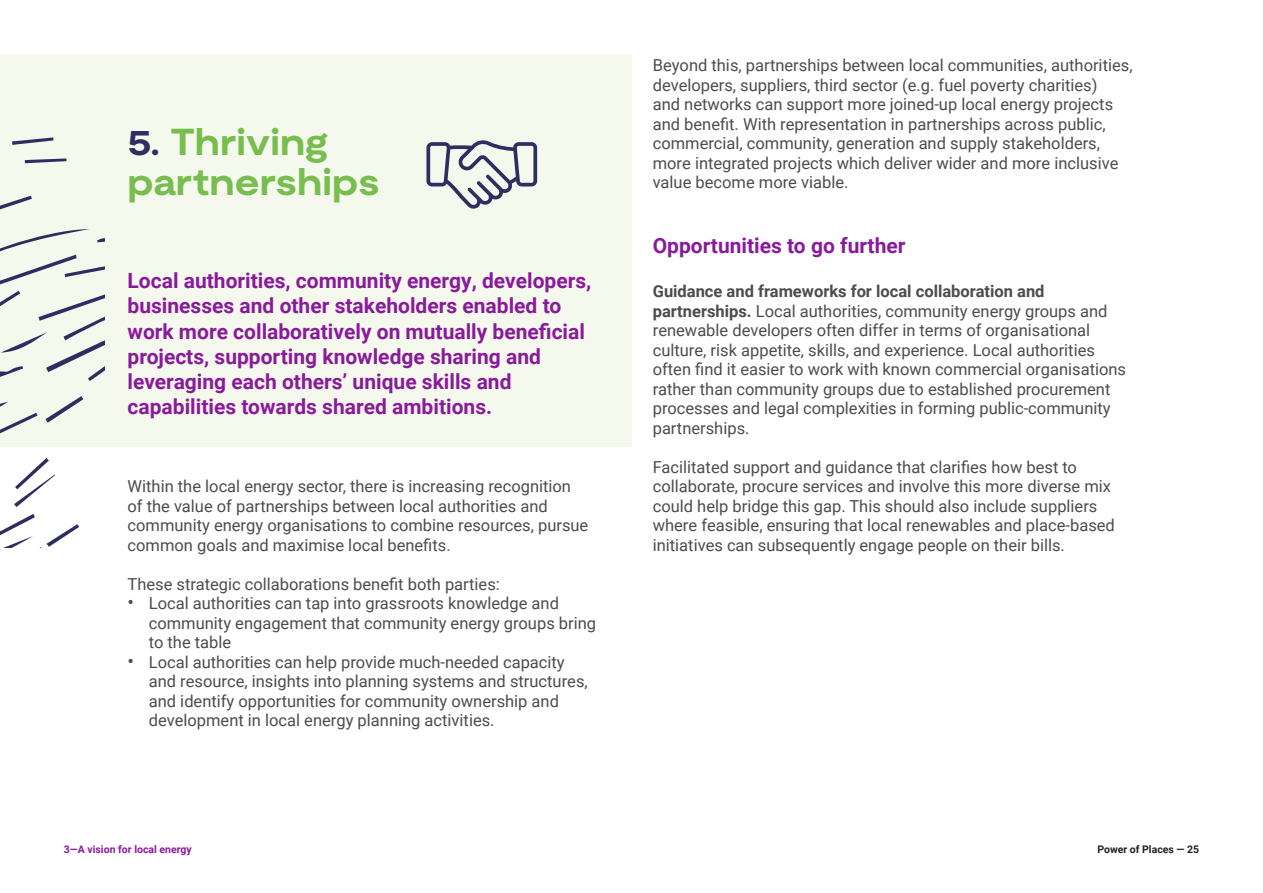
<style>
.page{position:relative;width:1263px;height:893px;background:#fff}
.page>*{position:absolute;margin:0;border:0;box-sizing:border-box;transform-origin:0 0}
.t1{font:700 expanded 37.5px/40.5px "Moderat";color:#77be4e}
.t2{font:700 21px/25.2px "Roboto";color:#8a1a9c}
.t3{font:16.5px/19.5px "Roboto";color:#4b4c4d}
.t4{font:700 10.5px "Roboto";color:#8a1a9c}
.t5{font:700 10.5px "Roboto";color:#231f20}
.s1{color:#2e2e61}
.s2{font-size:19.5px}
.s3{font-weight:700}
</style>
<div class="page">
<div style="left:0;top:54px;width:631px;height:392px;background:#f5f8ed"></div>
<svg style="left:426px;top:140px;width:111px;height:69px"></svg>
<svg style="left:0;top:196px;width:32px;height:14px"></svg>
<svg style="left:0;top:401px;width:38px;height:33px"></svg>
<svg style="left:45px;top:396px;width:38px;height:27px"></svg>
<svg style="left:14px;top:474px;width:41px;height:33px"></svg>
<svg style="left:15px;top:458px;width:34px;height:31px"></svg>
<svg style="left:12px;top:137px;width:42px;height:8px"></svg>
<svg style="left:0;top:514px;width:79px;height:34px"></svg>
<svg style="left:25px;top:158px;width:42px;height:5px"></svg>
<svg style="left:0;top:229px;width:105px;height:152px"></svg>
<p class="t1" style="left:128px;top:120px;width:253px"><span class="s1">5.</span> Thriving partnerships</p>
<p class="t2" style="left:128px;top:267px;width:465px">Local authorities, community energy, developers, businesses and other stakeholders enabled to work more collaboratively on mutually beneficial projects, supporting knowledge sharing and leveraging each others’ unique skills and capabilities towards shared ambitions.</p>
<p class="t3" style="left:128px;top:476px;width:462px">Within the local energy sector, there is increasing recognition of the value of partnerships between local authorities and community energy organisations to combine resources, pursue common goals and maximise local benefits.</p>
<p class="t3" style="left:128px;top:573px;width:374px">These strategic collaborations benefit both parties:</p>
<p class="t3" style="left:149px;top:593px;width:449px;text-indent:-21px"><span class="s2">•</span> Local authorities can tap into grassroots knowledge and community engagement that community energy groups bring to the table</p>
<p class="t3" style="left:149px;top:651px;width:440px;text-indent:-21px"><span class="s2">•</span> Local authorities can help provide much-needed capacity and resource, insights into planning systems and structures, and identify opportunities for community ownership and development in local energy planning activities.</p>
<p class="t4" style="left:64px;top:842px;width:130px">3—A vision for local energy</p>
<p class="t3" style="left:653px;top:55px;width:481px">Beyond this, partnerships between local communities, authorities, developers, suppliers, third sector (e.g. fuel poverty charities)<br>and networks can support more joined-up local energy projects and benefit. With representation in partnerships across public, commercial, community, generation and supply stakeholders, more integrated projects which deliver wider and more inclusive value become more viable.</p>
<p class="t2" style="left:653px;top:232px;width:254px">Opportunities to go further</p>
<p class="t3" style="left:653px;top:281px;width:475px"><span class="s3">Guidance and frameworks for local collaboration and partnerships.</span> Local authorities, community energy groups and renewable developers often differ in terms of organisational culture, risk appetite, skills, and experience. Local authorities often find it easier to work with known commercial organisations rather than community groups due to established procurement processes and legal complexities in forming public-community partnerships.</p>
<p class="t3" style="left:653px;top:456px;width:464px">Facilitated support and guidance that clarifies how best to collaborate, procure services and involve this more diverse mix could help bridge this gap. This should also include suppliers where feasible, ensuring that local renewables and place-based initiatives can subsequently engage people on their bills.</p>
<p class="t5" style="left:1097px;top:842px;width:103px">Power of Places — 25</p>
</div>
